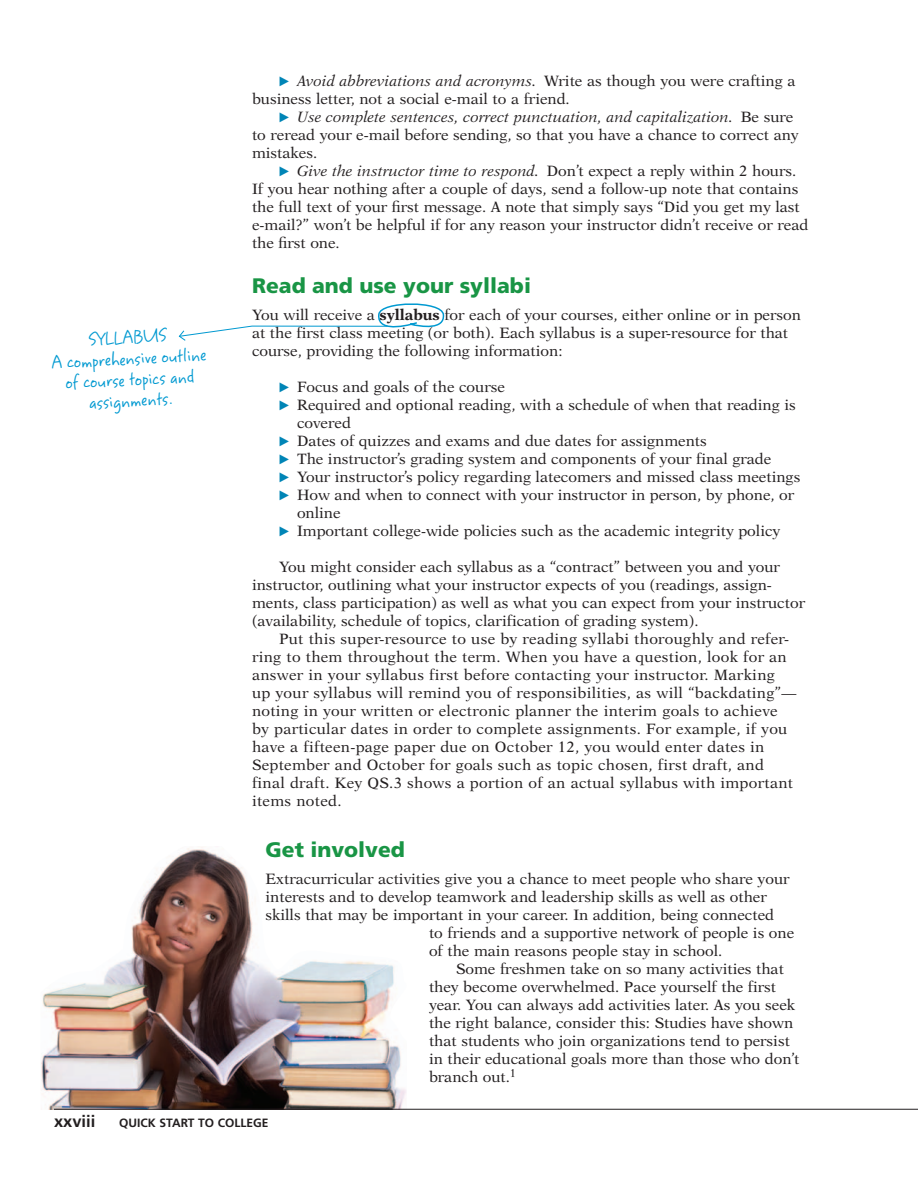
<style>
.page{position:relative;width:918px;height:1188px;background:#fff}
.page>*{position:absolute;margin:0;border:0;box-sizing:border-box;transform-origin:0 0}
.t1{font:900 21px "Frutiger";color:#199545}
.t2{font:18px/21px "Sweet Pea";color:#0099d1;text-align:center}
.t3{font:700 16.5px "Frutiger";color:#231f20}
.t4{font:15px/18px "New Aster";color:#231f20}
.t5{font:15px/18px "New Aster";letter-spacing:.02em;color:#231f20}
.t6{font:700 12px "Frutiger";color:#231f20}
.s1{font-family:"Click Bits Arrows 2";font-size:16.5px;color:#0085b6}
.s2{font-style:italic}
.s3{font-weight:700}
</style>
<div class="page">
<img style="left:41px;top:847px;width:365px;height:262px">
<svg style="left:178px;top:303px;width:267px;height:38px"></svg>
<hr style="left:54px;top:1109px;width:864px;height:1px;background:#231f20">
<p class="t2" style="left:50px;top:334px;width:156px;rotate:-3deg">SYLLABUS<br>A comprehensive outline of course topics and assignments.</p>
<p class="t4" style="left:252px;top:73px;width:545px;text-indent:27px"><span class="s1">3</span> <span class="s2">Avoid abbreviations and acronyms.</span> Write as though you were crafting a business letter, not a social e-mail to a friend.</p>
<p class="t4" style="left:252px;top:109px;width:548px;text-indent:27px"><span class="s1">3</span> <span class="s2">Use complete sentences, correct punctuation, and capitalization.</span> Be sure to reread your e-mail before sending, so that you have a chance to correct any mistakes.</p>
<p class="t4" style="left:252px;top:163px;width:558px;text-indent:27px"><span class="s1">3</span> <span class="s2">Give the instructor time to respond.</span> Don’t expect a reply within 2 hours.<br>If you hear nothing after a couple of days, send a follow-up note that contains the full text of your first message. A note that simply says “Did you get my last e-mail?” won’t be helpful if for any reason your instructor didn’t receive or read the first one.</p>
<h1 class="t1" style="left:252px;top:277px;width:281px">Read and use your syllabi</h1>
<p class="t4" style="left:252px;top:307px;width:550px">You will receive a <span class="s3">syllabus</span> for each of your courses, either online or in person at the first class meeting (or both). Each syllabus is a super-resource for that course, providing the following information:</p>
<p class="t4" style="left:279px;top:379px;width:227px"><span class="s1">3</span> Focus and goals of the course</p>
<p class="t4" style="left:279px;top:397px;width:518px"><span class="s1">3</span> Required and optional reading, with a schedule of when that reading is</p>
<p class="t4" style="left:297px;top:415px;width:55px">covered</p>
<p class="t4" style="left:279px;top:433px;width:429px"><span class="s1">3</span> Dates of quizzes and exams and due dates for assignments</p>
<p class="t4" style="left:279px;top:451px;width:494px"><span class="s1">3</span> The instructor’s grading system and components of your final grade</p>
<p class="t4" style="left:279px;top:469px;width:523px"><span class="s1">3</span> Your instructor’s policy regarding latecomers and missed class meetings</p>
<p class="t4" style="left:279px;top:487px;width:517px"><span class="s1">3</span> How and when to connect with your instructor in person, by phone, or</p>
<p class="t4" style="left:297px;top:505px;width:45px">online</p>
<p class="t4" style="left:279px;top:523px;width:503px"><span class="s1">3</span> Important college-wide policies such as the academic integrity policy</p>
<p class="t4" style="left:252px;top:559px;width:555px;text-indent:27px">You might consider each syllabus as a “contract” between you and your instructor, outlining what your instructor expects of you (readings, assign&shy;ments, class participation) as well as what you can expect from your instructor (availability, schedule of topics, clarification of grading system).</p>
<p class="t5" style="left:252px;top:631px;width:546px;text-indent:27px">Put this super-resource to use by reading syllabi thoroughly and refer&shy;ring to them throughout the term. When you have a question, look for an answer in your syllabus first before contacting your instructor. Marking up your syllabus will remind you of responsibilities, as will “backdating”— noting in your written or electronic planner the interim goals to achieve by particular dates in order to complete assignments. For example, if you have a fifteen-page paper due on October 12, you would enter dates in September and October for goals such as topic chosen, first draft, and final draft. Key QS.3 shows a portion of an actual syllabus with important items noted.</p>
<h1 class="t1" style="left:266px;top:841px;width:141px">Get involved</h1>
<p class="t4" style="left:266px;top:871px;width:526px">Extracurricular activities give you a chance to meet people who share your</p>
<p class="t4" style="left:266px;top:889px;width:503px">interests and to develop teamwork and leadership skills as well as other</p>
<p class="t4" style="left:266px;top:907px;width:510px">skills that may be important in your career. In addition, being connected</p>
<p class="t4" style="left:429px;top:925px;width:367px">to friends and a supportive network of people is one</p>
<p class="t4" style="left:429px;top:943px;width:295px">of the main reasons people stay in school.</p>
<p class="t4" style="left:456px;top:961px;width:329px">Some freshmen take on so many activities that</p>
<p class="t4" style="left:429px;top:979px;width:349px">they become overwhelmed. Pace yourself the first</p>
<p class="t4" style="left:429px;top:997px;width:368px">year. You can always add activities later. As you seek</p>
<p class="t4" style="left:429px;top:1015px;width:366px">the right balance, consider this: Studies have shown</p>
<p class="t4" style="left:429px;top:1033px;width:362px">that students who join organizations tend to persist</p>
<p class="t4" style="left:429px;top:1051px;width:372px">in their educational goals more than those who don’t</p>
<p class="t4" style="left:429px;top:1069px;width:89px">branch out.<sup>1</sup></p>
<p class="t3" style="left:54px;top:1114px;width:43px">xxviii</p>
<p class="t6" style="left:119px;top:1118px;width:151px">QUICK START TO COLLEGE</p>
</div>
